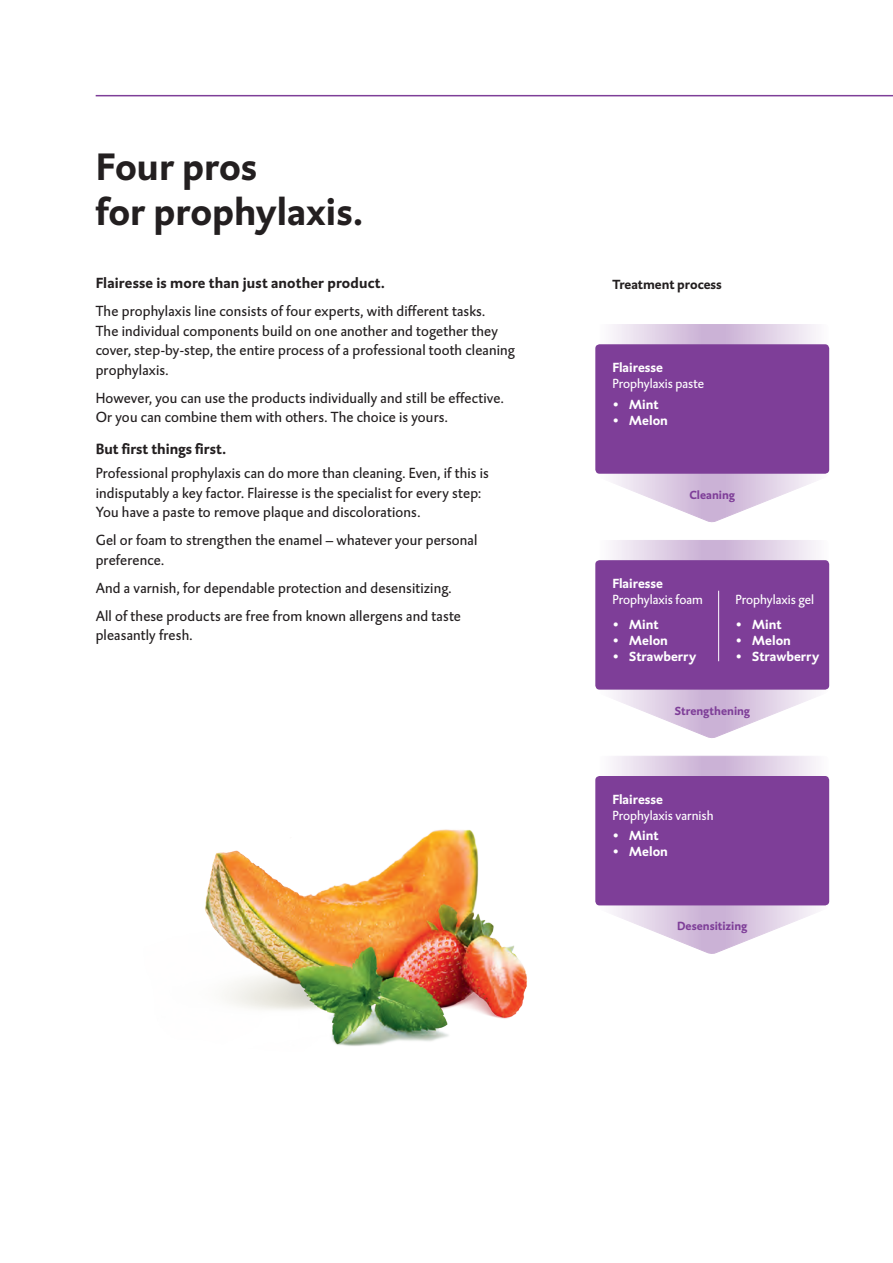
<style>
.page{position:relative;width:893px;height:1263px;background:#fff}
.page>*{position:absolute;margin:0;border:0;box-sizing:border-box;transform-origin:0 0}
.t1{font:700 39px/45px "DTL Caspari";color:#231f20}
.t2{font:15px/19.5px "DTL Caspari";letter-spacing:.01em;color:#231f20}
.t3{font:700 15px "DTL Caspari";letter-spacing:.01em;color:#231f20}
.t4{font:700 13.5px "DTL Caspari";color:#fff}
.t5{font:13.5px "DTL Caspari";color:#fff}
.t6{font:700 13.5px "DTL Caspari";color:#231f20}
.t7{font:700 12px "DTL Caspari";color:#7e3e98}
.s1{font-weight:400}
</style>
<div class="page">
<svg style="left:612px;top:324px;width:218px;height:199px"></svg>
<div style="left:595px;top:344px;width:234px;height:130px;background:#7e3e98;border-radius:4px"></div>
<svg style="left:596px;top:755px;width:234px;height:199px"></svg>
<div style="left:595px;top:776px;width:234px;height:129px;background:#7e3e98;border-radius:4px"></div>
<svg style="left:612px;top:540px;width:218px;height:198px"></svg>
<div style="left:595px;top:560px;width:234px;height:130px;background:#7e3e98;border-radius:4px"></div>
<hr style="left:718px;top:591px;width:1px;height:70px;background:#fff">
<img style="left:205px;top:829px;width:322px;height:217px">
<hr style="left:96px;top:95px;width:797px;height:1px;background:#7e3e98">
<h1 class="t1" style="left:96px;top:143px;width:268px">Four pros<br>for prophylaxis.</h1>
<p class="t3" style="left:96px;top:273px;width:291px">Flairesse is more than just another product.</p>
<p class="t2" style="left:96px;top:301px;width:421px">The prophylaxis line consists of four experts, with different tasks.<br>The individual components build on one another and together they cover, step-by-step, the entire process of a professional tooth cleaning prophylaxis.</p>
<p class="t2" style="left:96px;top:388px;width:410px">However, you can use the products individually and still be effective.<br>Or you can combine them with others. The choice is yours.</p>
<p class="t3" style="left:96px;top:439px;width:132px">But first things first.</p>
<p class="t2" style="left:96px;top:463px;width:395px">Professional prophylaxis can do more than cleaning. Even, if this is indisputably a key factor. Flairesse is the specialist for every step:<br>You have a paste to remove plaque and discolorations.</p>
<p class="t2" style="left:96px;top:530px;width:383px">Gel or foam to strengthen the enamel – whatever your personal preference.</p>
<p class="t2" style="left:96px;top:573px;width:367px;line-height:28px">And a varnish, for dependable protection and desensitizing.<br>All of these products are free from known allergens and taste</p>
<p class="t2" style="left:96px;top:625px;width:98px">pleasantly fresh.</p>
<p class="t6" style="left:612px;top:275px;width:111px">Treatment process</p>
<p class="t4" style="left:612px;top:358px;width:52px">Flairesse</p>
<p class="t5" style="left:612px;top:375px;width:93px">Prophylaxis paste</p>
<p class="t4" style="left:612px;top:395px;width:48px"><span class="s1">•</span> Mint</p>
<p class="t4" style="left:612px;top:411px;width:57px"><span class="s1">•</span> Melon</p>
<p class="t7" style="left:689px;top:486px;width:47px">Cleaning</p>
<p class="t4" style="left:612px;top:574px;width:52px">Flairesse</p>
<p class="t5" style="left:612px;top:591px;width:92px">Prophylaxis foam</p>
<p class="t5" style="left:735px;top:591px;width:80px">Prophylaxis gel</p>
<p class="t4" style="left:612px;top:615px;width:48px"><span class="s1">•</span> Mint</p>
<p class="t4" style="left:735px;top:615px;width:48px"><span class="s1">•</span> Mint</p>
<p class="t4" style="left:612px;top:631px;width:57px"><span class="s1">•</span> Melon</p>
<p class="t4" style="left:735px;top:631px;width:57px"><span class="s1">•</span> Melon</p>
<p class="t4" style="left:612px;top:647px;width:85px"><span class="s1">•</span> Strawberry</p>
<p class="t4" style="left:735px;top:647px;width:85px"><span class="s1">•</span> Strawberry</p>
<p class="t7" style="left:674px;top:702px;width:77px">Strengthening</p>
<p class="t4" style="left:612px;top:790px;width:52px">Flairesse</p>
<p class="t5" style="left:612px;top:807px;width:103px">Prophylaxis varnish</p>
<p class="t4" style="left:612px;top:827px;width:48px"><span class="s1">•</span> Mint</p>
<p class="t4" style="left:612px;top:843px;width:57px"><span class="s1">•</span> Melon</p>
<p class="t7" style="left:677px;top:918px;width:72px">Desensitizing</p>
</div>
